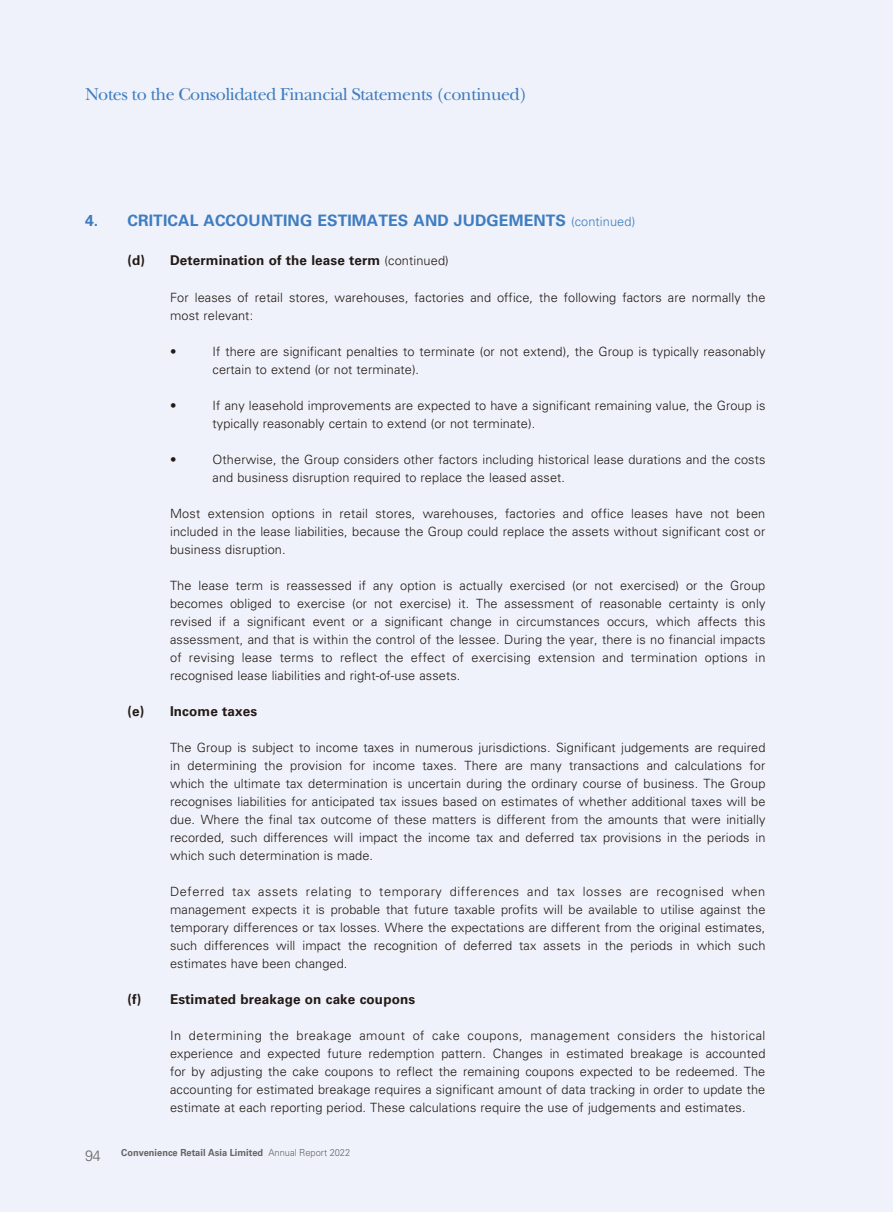
<style>
.page{position:relative;width:893px;height:1212px;background:#eff2fa}
.page>*{position:absolute;margin:0;border:0;box-sizing:border-box;transform-origin:0 0}
.t1{font:18px "New Baskerville Std";letter-spacing:-.03em;color:#3f7cc0}
.t2{font:700 15.75px "Univers LT Std";letter-spacing:.01em;color:#3f7cc0}
.t3{font:300 15px "Univers LT Std";color:#666565;scale:.95 1}
.t4{font:700 13.5px "Univers LT Std";letter-spacing:.01em;color:#231916}
.t5{font:300 12.75px/18px "Univers LT Std";letter-spacing:.01em;color:#231916;text-align:justify}
.t6{font:700 9.75px "Univers LT Std";color:#666565;scale:.95 1}
.s1{font-weight:300;font-size:12.75px}
.s2{font-weight:300}
</style>
<div class="page">
<h1 class="t1" style="left:85px;top:87px;width:444px">Notes to the Consolidated Financial Statements (continued)</h1>
<p class="t2" style="left:85px;top:213px;width:552px">4. CRITICAL ACCOUNTING ESTIMATES AND JUDGEMENTS <span class="s1">(continued)</span></p>
<p class="t4" style="left:128px;top:253px;width:323px">(d) Determination of the lease term <span class="s1">(continued)</span></p>
<p class="t5" style="left:170px;top:289px;width:597px">For leases of retail stores, warehouses, factories and office, the following factors are normally the most relevant:</p>
<p class="t5" style="left:170px;top:343px;width:8px">•</p>
<p class="t5" style="left:213px;top:343px;width:554px">If there are significant penalties to terminate (or not extend), the Group is typically reasonably certain to extend (or not terminate).</p>
<p class="t5" style="left:170px;top:397px;width:8px">•</p>
<p class="t5" style="left:213px;top:397px;width:554px">If any leasehold improvements are expected to have a significant remaining value, the Group is typically reasonably certain to extend (or not terminate).</p>
<p class="t5" style="left:170px;top:451px;width:8px">•</p>
<p class="t5" style="left:213px;top:451px;width:554px">Otherwise, the Group considers other factors including historical lease durations and the costs and business disruption required to replace the leased asset.</p>
<p class="t5" style="left:170px;top:505px;width:597px">Most extension options in retail stores, warehouses, factories and office leases have not been included in the lease liabilities, because the Group could replace the assets without significant cost or business disruption.</p>
<p class="t5" style="left:170px;top:577px;width:597px">The lease term is reassessed if any option is actually exercised (or not exercised) or the Group becomes obliged to exercise (or not exercise) it. The assessment of reasonable certainty is only revised if a significant event or a significant change in circumstances occurs, which affects this assessment, and that is within the control of the lessee. During the year, there is no financial impacts of revising lease terms to reflect the effect of exercising extension and termination options in recognised lease liabilities and right-of-use assets.</p>
<p class="t4" style="left:128px;top:705px;width:131px">(e) Income taxes</p>
<p class="t5" style="left:170px;top:739px;width:597px">The Group is subject to income taxes in numerous jurisdictions. Significant judgements are required in determining the provision for income taxes. There are many transactions and calculations for which the ultimate tax determination is uncertain during the ordinary course of business. The Group recognises liabilities for anticipated tax issues based on estimates of whether additional taxes will be due. Where the final tax outcome of these matters is different from the amounts that were initially recorded, such differences will impact the income tax and deferred tax provisions in the periods in which such determination is made.</p>
<p class="t5" style="left:170px;top:883px;width:597px">Deferred tax assets relating to temporary differences and tax losses are recognised when management expects it is probable that future taxable profits will be available to utilise against the temporary differences or tax losses. Where the expectations are different from the original estimates, such differences will impact the recognition of deferred tax assets in the periods in which such estimates have been changed.</p>
<p class="t4" style="left:128px;top:993px;width:289px">(f) Estimated breakage on cake coupons</p>
<p class="t5" style="left:170px;top:1027px;width:597px">In determining the breakage amount of cake coupons, management considers the historical experience and expected future redemption pattern. Changes in estimated breakage is accounted for by adjusting the cake coupons to reflect the remaining coupons expected to be redeemed. The accounting for estimated breakage requires a significant amount of data tracking in order to update the estimate at each reporting period. These calculations require the use of judgements and estimates.</p>
<p class="t3" style="left:85px;top:1148px;width:18px">94</p>
<p class="t6" style="left:121px;top:1148px;width:243px">Convenience Retail Asia Limited <span class="s2">Annual Report 2022</span></p>
</div>
